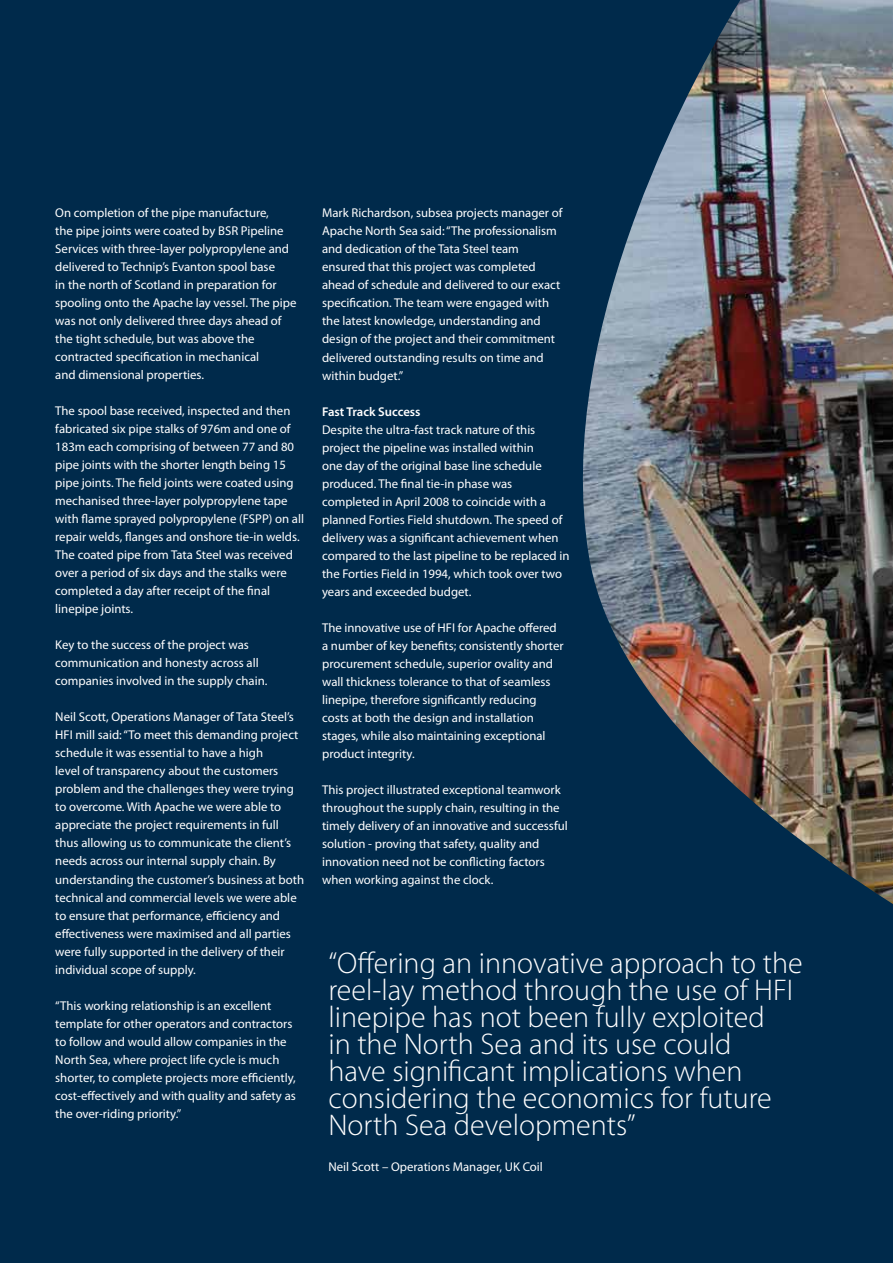
<style>
.page{position:relative;width:893px;height:1263px;background:#002a4b}
.page>*{position:absolute;margin:0;border:0;box-sizing:border-box;transform-origin:0 0}
.t1{font:300 30px/27px "Myriad Pro";color:#fff}
.t2{font:12.75px/18px "Myriad Pro";color:#fff}
.t3{font:600 12.75px "Myriad Pro";color:#fff}
</style>
<div class="page">
<img style="left:582px;top:0;width:311px;height:904px">
<p class="t2" style="left:55px;top:204px;width:243px">On completion of the pipe manufacture,<br>the pipe joints were coated by BSR Pipeline Services with three-layer polypropylene and delivered to Technip’s Evanton spool base<br>in the north of Scotland in preparation for spooling onto the Apache lay vessel. The pipe was not only delivered three days ahead of the tight schedule, but was above the contracted specification in mechanical<br>and dimensional properties.</p>
<p class="t2" style="left:55px;top:402px;width:250px">The spool base received, inspected and then fabricated six pipe stalks of 976m and one of 183m each comprising of between 77 and 80 pipe joints with the shorter length being 15 pipe joints. The field joints were coated using mechanised three-layer polypropylene tape with flame sprayed polypropylene (FSPP) on all repair welds, flanges and onshore tie-in welds.<br>The coated pipe from Tata Steel was received over a period of six days and the stalks were completed a day after receipt of the final linepipe joints.</p>
<p class="t2" style="left:55px;top:636px;width:214px">Key to the success of the project was communication and honesty across all companies involved in the supply chain.</p>
<p class="t2" style="left:55px;top:708px;width:250px">Neil Scott, Operations Manager of Tata Steel’s HFI mill said: “To meet this demanding project schedule it was essential to have a high<br>level of transparency about the customers problem and the challenges they were trying to overcome. With Apache we were able to appreciate the project requirements in full thus allowing us to communicate the client’s needs across our internal supply chain. By understanding the customer’s business at both technical and commercial levels we were able to ensure that performance, efficiency and effectiveness were maximised and all parties were fully supported in the delivery of their individual scope of supply.</p>
<p class="t2" style="left:55px;top:996px;width:242px">“This working relationship is an excellent template for other operators and contractors to follow and would allow companies in the North Sea, where project life cycle is much shorter, to complete projects more efficiently, cost-effectively and with quality and safety as the over-riding priority.”</p>
<p class="t2" style="left:322px;top:204px;width:242px">Mark Richardson, subsea projects manager of Apache North Sea said: “The professionalism and dedication of the Tata Steel team ensured that this project was completed ahead of schedule and delivered to our exact specification. The team were engaged with the latest knowledge, understanding and design of the project and their commitment delivered outstanding results on time and within budget.”</p>
<p class="t3" style="left:322px;top:403px;width:100px">Fast Track Success</p>
<p class="t2" style="left:322px;top:420px;width:249px">Despite the ultra-fast track nature of this project the pipeline was installed within<br>one day of the original base line schedule produced. The final tie-in phase was completed in April 2008 to coincide with a planned Forties Field shutdown. The speed of delivery was a significant achievement when compared to the last pipeline to be replaced in the Forties Field in 1994, which took over two years and exceeded budget.</p>
<p class="t2" style="left:322px;top:618px;width:243px">The innovative use of HFI for Apache offered a number of key benefits; consistently shorter procurement schedule, superior ovality and wall thickness tolerance to that of seamless linepipe, therefore significantly reducing costs at both the design and installation stages, while also maintaining exceptional product integrity.</p>
<p class="t2" style="left:322px;top:781px;width:247px">This project illustrated exceptional teamwork throughout the supply chain, resulting in the timely delivery of an innovative and successful solution - proving that safety, quality and innovation need not be conflicting factors when working against the clock.</p>
<p class="t1" style="left:328px;top:950px;width:476px">“Offering an innovative approach to the reel-lay method through the use of HFI linepipe has not been fully exploited<br>in the North Sea and its use could<br>have significant implications when considering the economics for future North Sea developments”</p>
<p class="t2" style="left:328px;top:1158px;width:216px">Neil Scott – Operations Manager, UK Coil</p>
</div>
